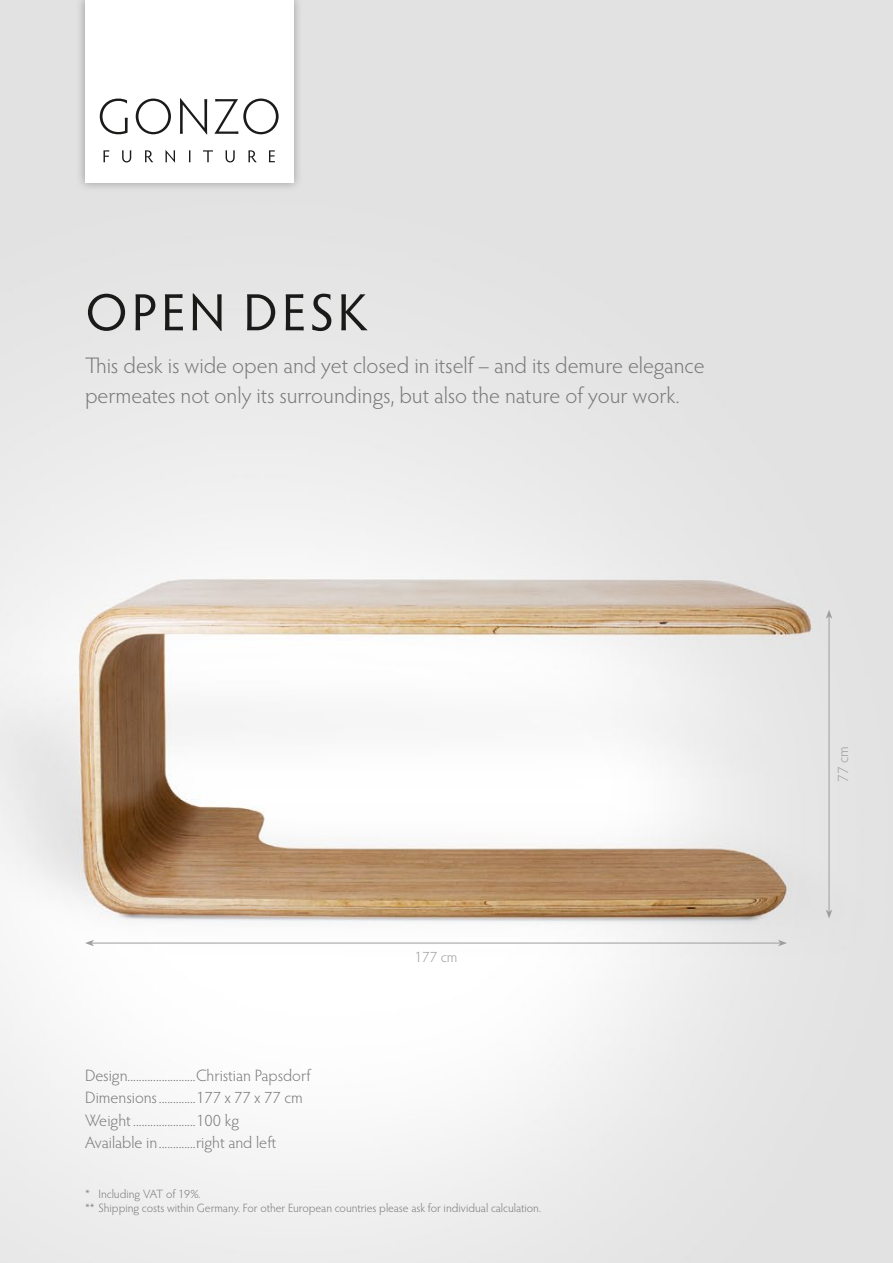
<style>
.page{position:relative;width:893px;height:1263px;background:#fff}
.page>*{position:absolute;margin:0;border:0;box-sizing:border-box;transform-origin:0 0}
.t1{font:52.5px "Hypatia Sans Pro";letter-spacing:.07em;color:#1a1a18}
.t2{font:300 22.5px/30px "Hypatia Sans Pro";color:#787978}
.t3{font:300 16.5px/22.5px "Hypatia Sans Pro";color:#787978}
.t4{font:300 15px "Hypatia Sans Pro";color:#9c9d9d}
.t5{font:300 12px/14.4px "Hypatia Sans Pro";color:#787978}
</style>
<div class="page">
<img style="left:0;top:0;width:893px;height:1263px">
<hr style="left:829px;top:616px;width:1px;height:296px;background:#9c9d9d">
<svg style="left:826px;top:909px;width:6px;height:9px"></svg>
<svg style="left:826px;top:610px;width:6px;height:9px"></svg>
<hr style="left:92px;top:943px;width:688px;height:1px;background:#9c9d9d">
<svg style="left:85px;top:940px;width:9px;height:6px"></svg>
<svg style="left:778px;top:940px;width:9px;height:6px"></svg>
<div style="left:76px;top:0;width:226px;height:192px;background:#1a1a18;opacity:.35"></div>
<div style="left:85px;top:0;width:208px;height:183px;background:#fff"></div>
<svg style="left:100px;top:98px;width:179px;height:36px"></svg>
<svg style="left:103px;top:150px;width:172px;height:12px"></svg>
<p class="t1" style="left:86px;top:277px;width:284px">OPEN DESK</p>
<p class="t2" style="left:85px;top:350px;width:621px">This desk is wide open and yet closed in itself – and its demure elegance permeates not only its surroundings, but also the nature of your work.</p>
<p class="t4" style="left:415px;top:947px;width:44px">177 cm</p>
<p class="t3" style="left:85px;top:1063px;width:227px">Design........................Christian Papsdorf Dimensions.............177 x 77 x 77 cm Weight ......................100 kg<br>Available in.............right and left</p>
<p class="t5" style="left:85px;top:1186px;width:457px">* Including VAT of 19%.<br>** Shipping costs within Germany. For other European countries please ask for individual calculation.</p>
<p class="t4" style="left:833px;top:782px;width:37px;rotate:-90deg">77 cm</p>
</div>
